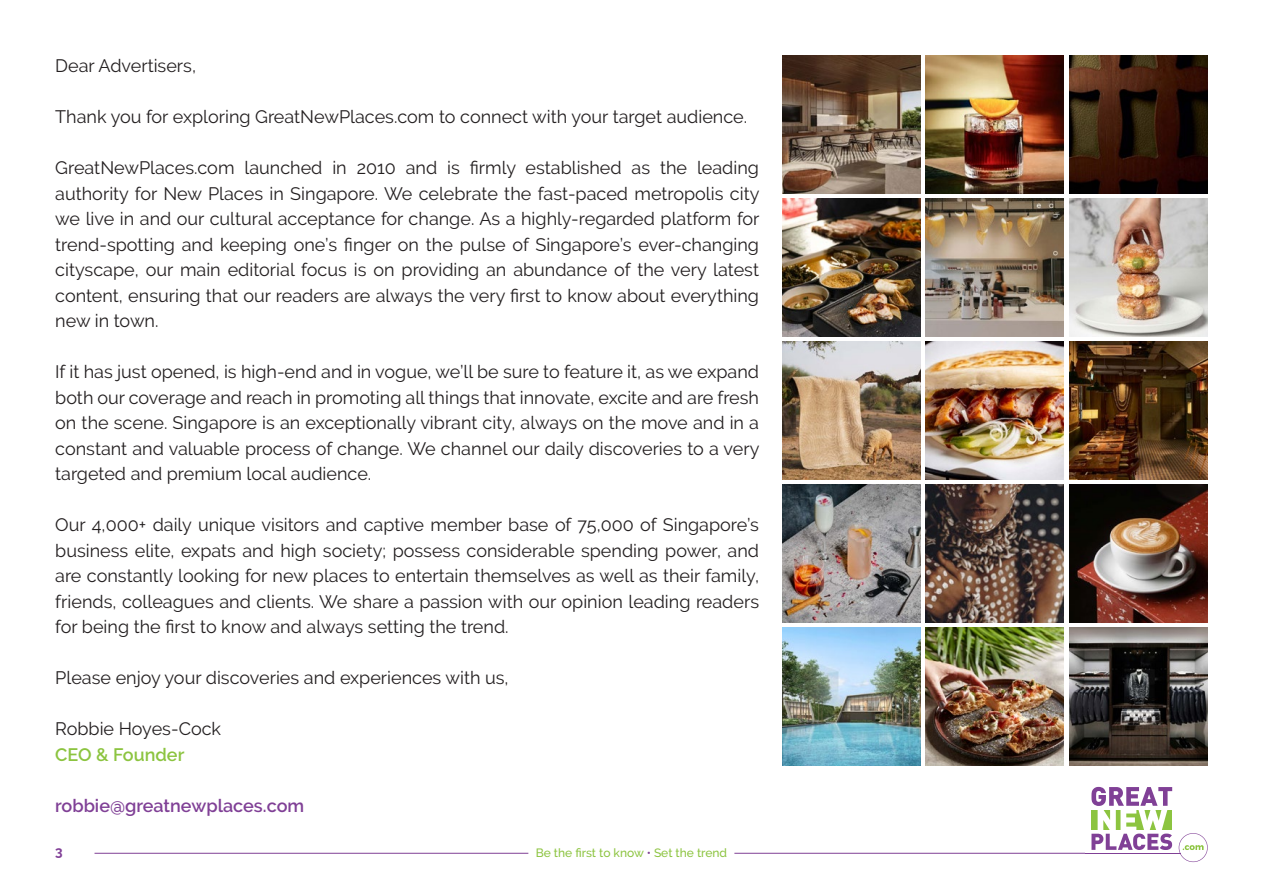
<style>
.page{position:relative;width:1263px;height:893px;background:#fff}
.page>*{position:absolute;margin:0;border:0;box-sizing:border-box;transform-origin:0 0}
.t1{font:18px/25.5px "Raleway";color:#231f20;text-align:justify}
.t2{font:600 18px "Raleway";color:#804096}
.t3{font:600 18px "Raleway";color:#8cc440}
.t4{font:700 13.5px "Raleway";color:#803e96}
.t5{font:500 12px "Raleway";color:#8cc440}
.s1{color:#804096}
</style>
<div class="page">
<hr style="left:95px;top:853px;width:433px;height:1px;background:#804096">
<hr style="left:734px;top:853px;width:351px;height:1px;background:#804096">
<hr style="left:1085px;top:853px;width:95px;height:1px;background:#804096">
<svg style="left:1091px;top:787px;width:81px;height:63px"></svg>
<svg style="left:1179px;top:833px;width:29px;height:29px"></svg>
<img style="left:782px;top:55px;width:138px;height:138px">
<img style="left:926px;top:55px;width:138px;height:138px">
<img style="left:1070px;top:55px;width:138px;height:138px">
<img style="left:782px;top:198px;width:138px;height:138px">
<img style="left:926px;top:198px;width:138px;height:138px">
<img style="left:1070px;top:198px;width:138px;height:138px">
<img style="left:782px;top:341px;width:138px;height:138px">
<img style="left:926px;top:341px;width:138px;height:138px">
<img style="left:1070px;top:341px;width:138px;height:138px">
<img style="left:782px;top:484px;width:138px;height:138px">
<img style="left:782px;top:627px;width:138px;height:138px">
<img style="left:926px;top:484px;width:138px;height:138px">
<img style="left:926px;top:627px;width:138px;height:138px">
<img style="left:1070px;top:484px;width:138px;height:138px">
<img style="left:1070px;top:627px;width:138px;height:138px">
<p class="t1" style="left:55px;top:53px;width:142px">Dear Advertisers,</p>
<p class="t1" style="left:55px;top:104px;width:693px">Thank you for exploring GreatNewPlaces.com to connect with your target audience.</p>
<p class="t1" style="left:55px;top:155px;width:706px">GreatNewPlaces.com launched in 2010 and is firmly established as the leading authority for New Places in Singapore. We celebrate the fast-paced metropolis city we live in and our cultural acceptance for change. As a highly-regarded platform for trend-spotting and keeping one’s finger on the pulse of Singapore’s ever-changing cityscape, our main editorial focus is on providing an abundance of the very latest content, ensuring that our readers are always the very first to know about everything new in town.</p>
<p class="t1" style="left:55px;top:359px;width:706px">If it has just opened, is high-end and in vogue, we’ll be sure to feature it, as we expand both our coverage and reach in promoting all things that innovate, excite and are fresh on the scene. Singapore is an exceptionally vibrant city, always on the move and in a constant and valuable process of change. We channel our daily discoveries to a very targeted and premium local audience.</p>
<p class="t1" style="left:55px;top:512px;width:705px">Our 4,000+ daily unique visitors and captive member base of 75,000 of Singapore’s business elite, expats and high society; possess considerable spending power, and are constantly looking for new places to entertain themselves as well as their family, friends, colleagues and clients. We share a passion with our opinion leading readers for being the first to know and always setting the trend.</p>
<p class="t1" style="left:55px;top:665px;width:455px">Please enjoy your discoveries and experiences with us,</p>
<p class="t1" style="left:55px;top:716px;width:167px">Robbie Hoyes-Cock</p>
<p class="t3" style="left:55px;top:744px;width:131px">CEO &amp; Founder</p>
<p class="t2" style="left:55px;top:795px;width:250px">robbie@greatnewplaces.com</p>
<p class="t4" style="left:55px;top:844px;width:9px">3</p>
<p class="t5" style="left:536px;top:846px;width:193px">Be the first to know <span class="s1">•</span> Set the trend</p>
</div>
